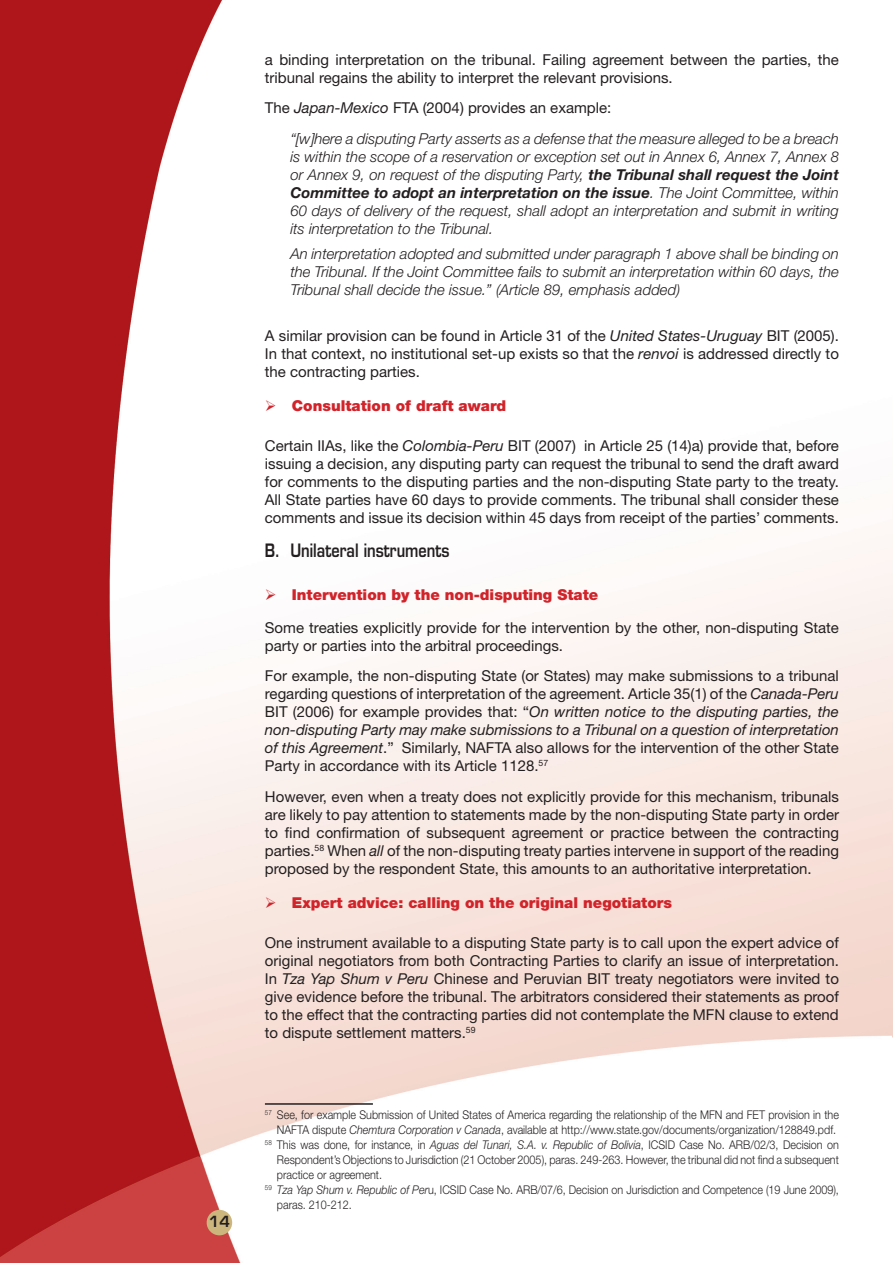
<style>
.page{position:relative;width:893px;height:1263px;background:#fff}
.page>*{position:absolute;margin:0;border:0;box-sizing:border-box;transform-origin:0 0}
.HEAD_B{font:600 18px "Eurostile LT Std";color:#231f20;scale:.8 1}
.Body{font:15px/18px "Helvetica Neue LT Std";color:#231f20;text-align:justify}
.Body_quote{font:italic 300 15px/18px "Helvetica Neue LT Std";color:#231f20;text-align:justify}
.footnote{font:15px/18px "Helvetica Neue LT Std";color:#231f20}
.t1{font:900 15px "Helvetica Neue LT Std";color:#d1232a}
.t2{font:600 15px "Eurostile LT Std";color:#231f20}
.footnote-2{font:300 12px/15px "Helvetica Neue LT Std";color:#231f20;text-align:right;scale:.9 1}
.s1{font-style:italic}
.s2{font-weight:700}
</style>
<div class="page">
<img style="left:0;top:0;width:893px;height:1263px">
<div style="left:207px;top:1210px;width:25px;height:25px;background:#cdb67d;border-radius:50%"></div>
<hr style="left:265px;top:1103px;width:108px;height:2px;background:#231f20">
<svg style="left:277px;top:411px;width:15px;height:1px"></svg>
<svg style="left:277px;top:600px;width:15px;height:1px"></svg>
<svg style="left:277px;top:908px;width:15px;height:1px"></svg>
<p class="t2" style="left:209px;top:1212px;width:23px">14</p>
<p class="footnote" style="left:265px;top:50px;width:576px">a binding interpretation on the tribunal. Failing agreement between the parties, the tribunal regains the ability to interpret the relevant provisions.</p>
<p class="Body" style="left:265px;top:99px;width:348px">The <span class="s1">Japan-Mexico</span> FTA (2004) provides an example:</p>
<p class="Body_quote" style="left:290px;top:130px;width:550px">“[w]here a disputing Party asserts as a defense that the measure alleged to be a breach is within the scope of a reservation or exception set out in Annex 6, Annex 7, Annex 8 or Annex 9, on request of the disputing Party, <span class="s2">the Tribunal shall request the Joint Committee to adopt an interpretation on the issue</span>. The Joint Committee, within 60 days of delivery of the request, shall adopt an interpretation and submit in writing its interpretation to the Tribunal.</p>
<p class="Body_quote" style="left:290px;top:244px;width:550px">An interpretation adopted and submitted under paragraph 1 above shall be binding on the Tribunal. If the Joint Committee fails to submit an interpretation within 60 days, the Tribunal shall decide the issue.” (Article 89, emphasis added)</p>
<p class="Body" style="left:265px;top:326px;width:576px">A similar provision can be found in Article 31 of the <span class="s1">United States-Uruguay</span> BIT (2005).<br>In that context, no institutional set-up exists so that the <span class="s1">renvoi</span> is addressed directly to the contracting parties.</p>
<p class="t1" style="left:265px;top:397px;width:243px">➢ Consultation of draft award</p>
<p class="Body" style="left:265px;top:436px;width:576px">Certain IIAs, like the <span class="s1">Colombia-Peru</span> BIT (2007) in Article 25 (14)a) provide that, before issuing a decision, any disputing party can request the tribunal to send the draft award for comments to the disputing parties and the non-disputing State party to the treaty.<br>All State parties have 60 days to provide comments. The tribunal shall consider these comments and issue its decision within 45 days from receipt of the parties’ comments.</p>
<p class="HEAD_B" style="left:265px;top:539px;width:232px">B. Unilateral instruments</p>
<p class="t1" style="left:265px;top:586px;width:335px">➢ Intervention by the non-disputing State</p>
<p class="Body" style="left:265px;top:618px;width:576px">Some treaties explicitly provide for the intervention by the other, non-disputing State party or parties into the arbitral proceedings.</p>
<p class="Body" style="left:265px;top:667px;width:576px">For example, the non-disputing State (or States) may make submissions to a tribunal regarding questions of interpretation of the agreement. Article 35(1) of the <span class="s1">Canada-Peru </span>BIT (2006) for example provides that: “<span class="s1">On written notice to the disputing parties, the non-disputing Party may make submissions to a Tribunal on a question of interpretation of this Agreement</span>.” Similarly, NAFTA also allows for the intervention of the other State Party in accordance with its Article 1128.<sup>57</sup></p>
<p class="Body" style="left:265px;top:787px;width:576px">However, even when a treaty does not explicitly provide for this mechanism, tribunals are likely to pay attention to statements made by the non-disputing State party in order to find confirmation of subsequent agreement or practice between the contracting parties.<sup>58</sup> When <span class="s1">all</span> of the non-disputing treaty parties intervene in support of the reading proposed by the respondent State, this amounts to an authoritative interpretation.</p>
<p class="t1" style="left:265px;top:894px;width:409px">➢ Expert advice: calling on the original negotiators</p>
<p class="Body" style="left:265px;top:933px;width:576px">One instrument available to a disputing State party is to call upon the expert advice of original negotiators from both Contracting Parties to clarify an issue of interpretation.<br>In <span class="s1">Tza Yap Shum v Peru</span> Chinese and Peruvian BIT treaty negotiators were invited to give evidence before the tribunal. The arbitrators considered their statements as proof to the effect that the contracting parties did not contemplate the MFN clause to extend to dispute settlement matters.<sup>59</sup></p>
<p class="footnote-2" style="left:265px;top:1107px;width:639px"><sup>57</sup> See, for example Submission of United States of America regarding the relationship of the MFN and FET provision in the<br>NAFTA dispute <span class="s1">Chemtura Corporation v Canada</span>, available at http://www.state.gov/documents/organization/128849.pdf.</p>
<p class="footnote-2" style="left:277px;top:1137px;width:626px;text-align:justify;text-indent:-12px"><sup>58</sup> This was done, for instance, in <span class="s1">Aguas del Tunari, S.A. v. Republic of Bolivia</span>, ICSID Case No. ARB/02/3, Decision on Respondent’s Objections to Jurisdiction (21 October 2005), paras. 249-263. However, the tribunal did not find a subsequent practice or agreement.</p>
<p class="footnote-2" style="left:277px;top:1182px;width:626px;text-align:left;text-indent:-12px"><sup>59</sup> <span class="s1">Tza Yap Shum v. Republic of Per</span>u, ICSID Case No. ARB/07/6, Decision on Jurisdiction and Competence (19 June 2009), paras. 210-212.</p>
</div>
